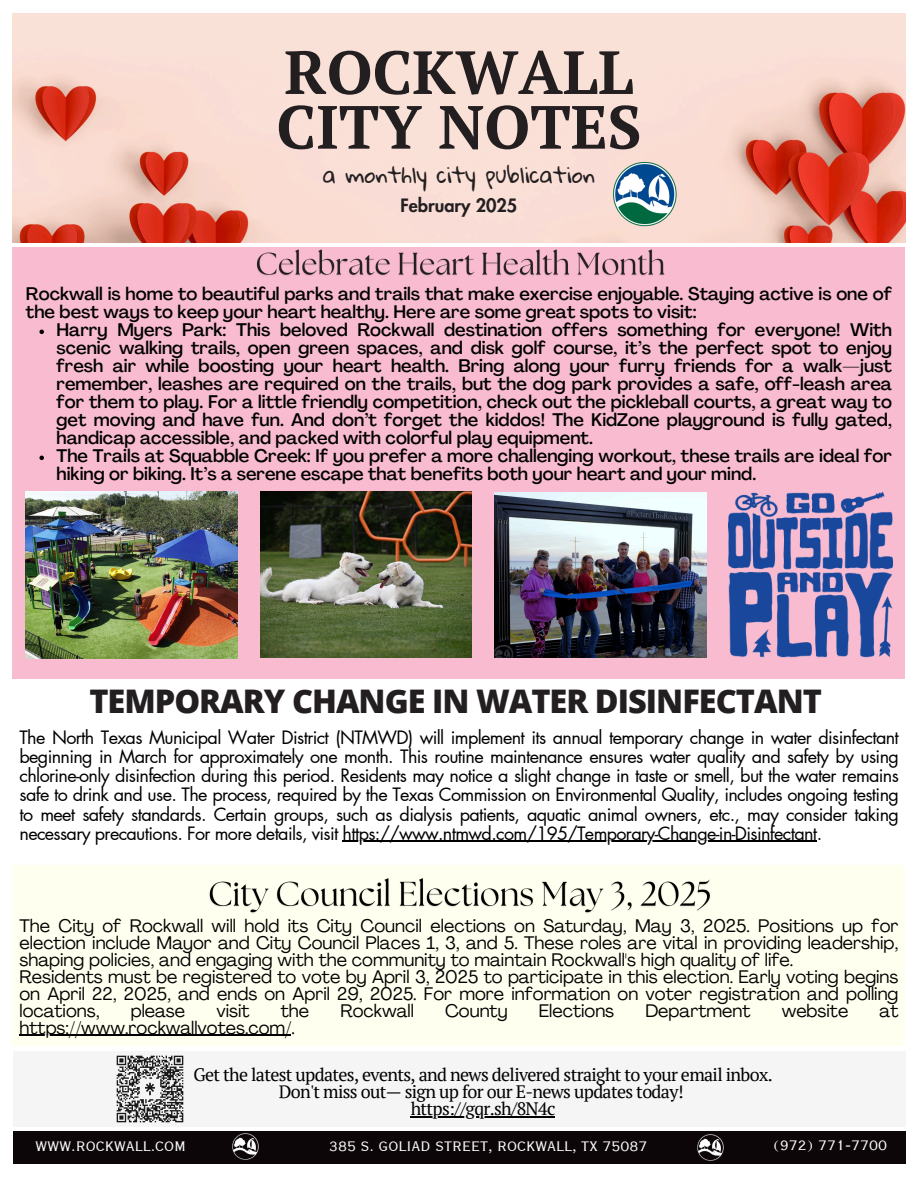
<style>
.page{position:relative;width:918px;height:1188px;background:#fff}
.page>*{position:absolute;margin:0;border:0;box-sizing:border-box;transform-origin:0 0}
.t1{font:700 60.9px "PT Serif";color:#231f20}
.t2{font:800 32.55px "Open Sans";letter-spacing:-.03em;color:#231f20}
.t3{font:21.75px "Gloria Hallelujah";color:#231f20}
.t4{font:500 18px/18px "Agrandir";color:#000}
.t5{font:18px/19.2px "Futura LT Pro";letter-spacing:-.035em;color:#000;text-align:justify}
.t6{font:18px/16.8px "Agrandir";color:#000;text-align:justify}
.t7{font:18px "PT Serif";letter-spacing:-.035em;color:#000}
.t8{font:18px "Copperplate Gothic LT Pro 29 BC";color:#fff}
.t9{font:800 18px "Futura LT Pro";color:#231f20}
</style>
<div class="page">
<div style="left:13px;top:1131px;width:892px;height:33px;background:#0d0608"></div>
<img style="left:13px;top:13px;width:892px;height:230px">
<img style="left:233px;top:1134px;width:26px;height:25px">
<img style="left:697px;top:1135px;width:26px;height:26px">
<img style="left:593px;top:163px;width:104px;height:64px">
<div style="left:13px;top:247px;width:892px;height:431px;background:#f8bbd0"></div>
<div style="left:13px;top:1051px;width:892px;height:75px;background:#f5f5f5"></div>
<img style="left:116px;top:1055px;width:68px;height:68px">
<div style="left:13px;top:866px;width:892px;height:180px;background:#fffff0"></div>
<img style="left:26px;top:491px;width:212px;height:167px">
<img style="left:260px;top:492px;width:212px;height:166px">
<img style="left:494px;top:492px;width:212px;height:165px">
<img style="left:256px;top:249px;width:409px;height:27px">
<hr style="left:411px;top:1116px;width:144px;height:1px;background:#000">
<svg style="left:39px;top:330px;width:5px;height:4px"></svg>
<svg style="left:39px;top:456px;width:5px;height:4px"></svg>
<img style="left:209px;top:878px;width:501px;height:35px">
<hr style="left:20px;top:1035px;width:271px;height:1px;background:#000">
<img style="left:728px;top:493px;width:165px;height:164px">
<hr style="left:343px;top:841px;width:474px;height:1px;background:#000">
<p class="t1" style="left:284px;top:31px;width:351px">ROCKWALL</p>
<h2 class="t1" style="left:276px;top:85px;width:367px">CITY NOTES</h2>
<p class="t3" style="left:323px;top:162px;width:273px">a monthly city publication</p>
<p class="t9" style="left:401px;top:198px;width:118px">February 2025</p>
<p class="t4" style="left:26px;top:287px;width:868px">Rockwall is home to beautiful parks and trails that make exercise enjoyable. Staying active is one of the best ways to keep your heart healthy. Here are some great spots to visit:</p>
<p class="t4" style="left:57px;top:323px;width:837px;text-align:justify">Harry Myers Park: This beloved Rockwall destination offers something for everyone! With scenic walking trails, open green spaces, and disk golf course, it’s the perfect spot to enjoy fresh air while boosting your heart health. Bring along your furry friends for a walk—just remember, leashes are required on the trails, but the dog park provides a safe, off-leash area for them to play. For a little friendly competition, check out the pickleball courts, a great way to get moving and have fun. And don’t forget the kiddos! The KidZone playground is fully gated, handicap accessible, and packed with colorful play equipment.</p>
<p class="t4" style="left:57px;top:449px;width:837px">The Trails at Squabble Creek: If you prefer a more challenging workout, these trails are ideal for hiking or biking. It’s a serene escape that benefits both your heart and your mind.</p>
<p class="t2" style="left:89px;top:679px;width:734px">TEMPORARY CHANGE IN WATER DISINFECTANT</p>
<p class="t5" style="left:20px;top:729px;width:881px">The North Texas Municipal Water District (NTMWD) will implement its annual temporary change in water disinfectant beginning in March for approximately one month. This routine maintenance ensures water quality and safety by using chlorine-only disinfection during this period. Residents may notice a slight change in taste or smell, but the water remains safe to drink and use. The process, required by the Texas Commission on Environmental Quality, includes ongoing testing to meet safety standards. Certain groups, such as dialysis patients, aquatic animal owners, etc., may consider taking necessary precautions. For more details, visit https://www.ntmwd.com/195/Temporary-Change-in-Disinfectant.</p>
<p class="t6" style="left:20px;top:920px;width:880px">The City of Rockwall will hold its City Council elections on Saturday, May 3, 2025. Positions up for election include Mayor and City Council Places 1, 3, and 5. These roles are vital in providing leadership, shaping policies, and engaging with the community to maintain Rockwall's high quality of life.</p>
<p class="t6" style="left:20px;top:970px;width:880px">Residents must be registered to vote by April 3, 2025 to participate in this election. Early voting begins on April 22, 2025, and ends on April 29, 2025. For more information on voter registration and polling locations,</p>
<p class="t6" style="left:131px;top:1004px;width:56px">please</p>
<p class="t6" style="left:216px;top:1004px;width:35px">visit</p>
<p class="t6" style="left:281px;top:1004px;width:30px">the</p>
<p class="t6" style="left:340px;top:1004px;width:75px">Rockwall</p>
<p class="t6" style="left:445px;top:1004px;width:64px">County</p>
<p class="t6" style="left:539px;top:1004px;width:77px">Elections</p>
<p class="t6" style="left:645px;top:1004px;width:107px">Department</p>
<p class="t6" style="left:782px;top:1004px;width:68px">website</p>
<p class="t6" style="left:880px;top:1004px;width:20px">at</p>
<p class="t6" style="left:20px;top:1021px;width:277px">https://www.rockwallvotes.com/.</p>
<p class="t7" style="left:193px;top:1063px;width:581px">Get the latest updates, events, and news delivered straight to your email inbox.</p>
<h6 class="t7" style="left:279px;top:1079px;width:406px">Don't miss out— sign up for our E-news updates today!</h6>
<h6 class="t7" style="left:411px;top:1096px;width:146px">https://gqr.sh/8N4c</h6>
<p class="t8" style="left:35px;top:1138px;width:153px">WWW.ROCKWALL.COM</p>
<p class="t8" style="left:329px;top:1138px;width:320px">385 S. GOLIAD STREET, ROCKWALL, TX 75087</p>
<p class="t8" style="left:773px;top:1137px;width:116px">(972) 771-7700</p>
</div>
